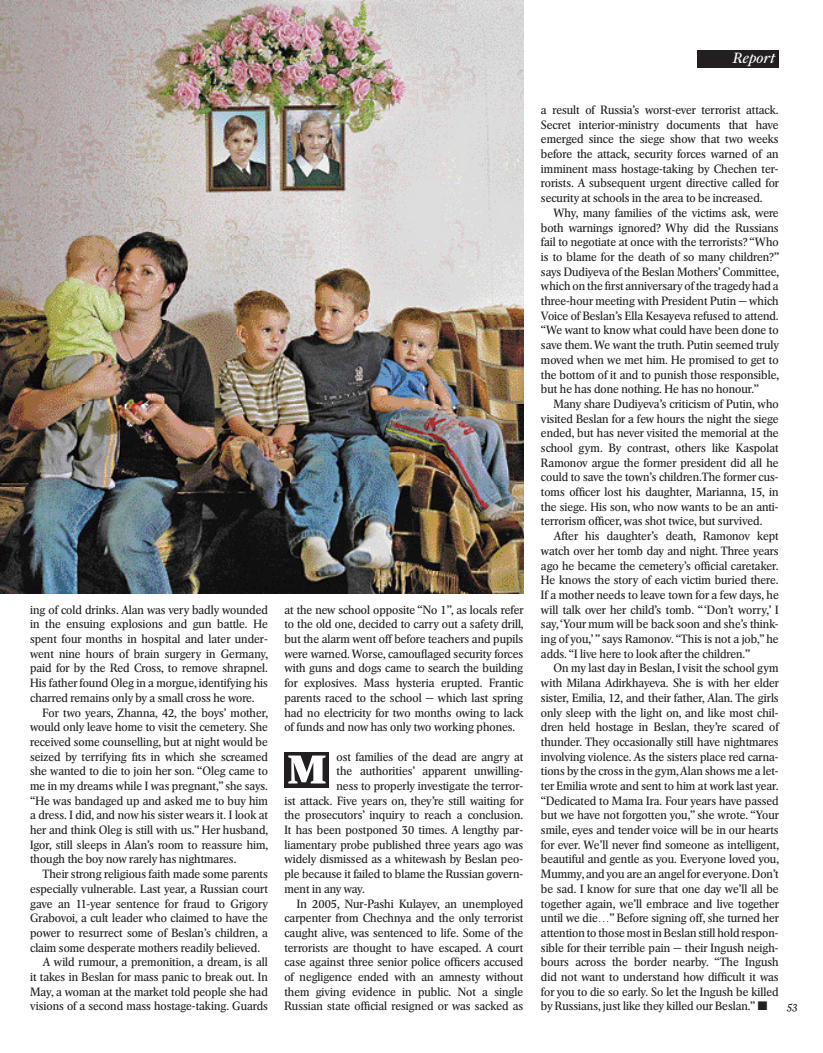
<style>
.page{position:relative;width:823px;height:1053px;background:#fff}
.page>*{position:absolute;margin:0;border:0;box-sizing:border-box;transform-origin:0 0}
.Wob_small{font:italic 15px "Farnham Text";letter-spacing:.01em;color:#fff}
.Justified{font:11.88px/14.8px "Arena New";color:#231f20;text-align:justify}
.t1{font:italic 11.25px "Farnham Text";color:#231f20}
.s1{font-family:"S Times Pi News"}
</style>
<div class="page">
<div style="left:697px;top:50px;width:81px;height:17px;background:#231f20"></div>
<img style="left:0;top:0;width:523px;height:594px">
<div style="left:284px;top:752px;width:45px;height:35px;background:#231f20"></div>
<svg style="left:288px;top:755px;width:37px;height:28px"></svg>
<p class="Justified" style="left:30px;top:602px;width:239px">ing of cold drinks. Alan was very badly wounded in the ensuing explosions and gun battle. He spent four months in hospital and later under&shy;went nine hours of brain surgery in Germany, paid for by the Red Cross, to remove shrapnel.<br>His father found Oleg in a morgue, identifying his charred remains only by a small cross he wore.</p>
<p class="Justified" style="left:30px;top:705px;width:239px;text-indent:12px">For two years, Zhanna, 42, the boys’ mother, would only leave home to visit the cemetery. She received some counselling, but at night would be seized by terrifying fits in which she screamed she wanted to die to join her son. “Oleg came to me in my dreams while I was pregnant,” she says. “He was bandaged up and asked me to buy him a dress. I did, and now his sister wears it. I look at her and think Oleg is still with us.” Her husband, Igor, still sleeps in Alan’s room to reassure him, though the boy now rarely has nightmares.</p>
<p class="Justified" style="left:30px;top:866px;width:239px;text-indent:12px">Their strong religious faith made some parents especially vulnerable. Last year, a Russian court gave an 11-year sentence for fraud to Grigory Grabovoi, a cult leader who claimed to have the power to resurrect some of Beslan’s children, a claim some desperate mothers readily believed.</p>
<p class="Justified" style="left:30px;top:954px;width:239px;text-indent:12px">A wild rumour, a premonition, a dream, is all it takes in Beslan for mass panic to break out. In May, a woman at the market told people she had visions of a second mass hostage-taking. Guards</p>
<p class="Justified" style="left:284px;top:602px;width:241px">at the new school opposite “No 1”, as locals refer to the old one, decided to carry out a safety drill, but the alarm went off before teachers and pupils were warned. Worse, camouflaged security forces with guns and dogs came to search the building for explosives. Mass hysteria erupted. Frantic parents raced to the school — which last spring had no electricity for two months owing to lack of funds and now has only two working phones.</p>
<p class="Justified" style="left:336px;top:749px;width:188px">ost families of the dead are angry at</p>
<p class="Justified" style="left:336px;top:763px;width:188px">the authorities’ apparent unwilling-</p>
<p class="Justified" style="left:336px;top:778px;width:188px">ness to properly investigate the terror-</p>
<p class="Justified" style="left:284px;top:793px;width:240px">ist attack. Five years on, they’re still waiting for</p>
<p class="Justified" style="left:284px;top:807px;width:240px">the prosecutors’ inquiry to reach a conclusion.</p>
<p class="Justified" style="left:284px;top:822px;width:240px">It has been postponed 30 times. A lengthy par-</p>
<p class="Justified" style="left:284px;top:837px;width:240px">liamentary probe published three years ago was</p>
<p class="Justified" style="left:284px;top:852px;width:240px">widely dismissed as a whitewash by Beslan peo-</p>
<p class="Justified" style="left:284px;top:866px;width:240px">ple because it failed to blame the Russian govern-</p>
<p class="Justified" style="left:284px;top:881px;width:82px">ment in any way.</p>
<p class="Justified" style="left:284px;top:896px;width:240px;text-indent:12px">In 2005, Nur-Pashi Kulayev, an unemployed carpenter from Chechnya and the only terrorist caught alive, was sentenced to life. Some of the terrorists are thought to have escaped. A court case against three senior police officers accused of negligence ended with an amnesty without them giving evidence in public. Not a single Russian state official resigned or was sacked as</p>
<p class="Wob_small" style="left:732px;top:48px;width:44px">Report</p>
<p class="Justified" style="left:540px;top:102px;width:239px">a result of Russia’s worst-ever terrorist attack.<br>Secret interior-ministry documents that have emerged since the siege show that two weeks before the attack, security forces warned of an imminent mass hostage-taking by Chechen ter&shy;rorists. A subsequent urgent directive called for security at schools in the area to be increased.</p>
<p class="Justified" style="left:540px;top:205px;width:240px;text-indent:12px">Why, many families of the victims ask, were both warnings ignored? Why did the Russians fail to negotiate at once with the terrorists? “Who is to blame for the death of so many children?” says Dudiyeva of the Beslan Mothers’ Committee, which on the first anniversary of the tragedy had a three-hour meeting with President Putin — which Voice of Beslan’s Ella Kesayeva refused to attend. “We want to know what could have been done to save them. We want the truth. Putin seemed truly moved when we met him. He promised to get to the bottom of it and to punish those responsible, but he has done nothing. He has no honour.”</p>
<p class="Justified" style="left:540px;top:396px;width:239px;text-indent:12px">Many share Dudiyeva’s criticism of Putin, who visited Beslan for a few hours the night the siege ended, but has never visited the memorial at the school gym. By contrast, others like Kaspolat Ramonov argue the former president did all he could to save the town’s children.The former cus&shy;toms officer lost his daughter, Marianna, 15, in the siege. His son, who now wants to be an anti&shy;terrorism officer, was shot twice, but survived.</p>
<p class="Justified" style="left:540px;top:528px;width:239px;text-indent:12px">After his daughter’s death, Ramonov kept watch over her tomb day and night. Three years ago he became the cemetery’s official caretaker.<br>He knows the story of each victim buried there.<br>If a mother needs to leave town for a few days, he will talk over her child’s tomb. “‘Don’t worry,’ I say, ‘Your mum will be back soon and she’s think&shy;ing of you,’ ” says Ramonov. “This is not a job,” he adds. “I live here to look after the children.”</p>
<p class="Justified" style="left:540px;top:661px;width:239px;text-indent:12px">On my last day in Beslan, I visit the school gym with Milana Adirkhayeva. She is with her elder sister, Emilia, 12, and their father, Alan. The girls only sleep with the light on, and like most chil&shy;dren held hostage in Beslan, they’re scared of thunder. They occasionally still have nightmares involving violence. As the sisters place red carna&shy;tions by the cross in the gym, Alan shows me a let&shy;ter Emilia wrote and sent to him at work last year. “Dedicated to Mama Ira. Four years have passed but we have not forgotten you,” she wrote. “Your smile, eyes and tender voice will be in our hearts for ever. We’ll never find someone as intelligent, beautiful and gentle as you. Everyone loved you, Mummy, and you are an angel for everyone. Don’t be sad. I know for sure that one day we’ll all be together again, we’ll embrace and live together until we die…” Before signing off, she turned her attention to those most in Beslan still hold respon&shy;sible for their terrible pain — their Ingush neigh&shy;bours across the border nearby. “The Ingush did not want to understand how difficult it was for you to die so early. So let the Ingush be killed by Russians, just like they killed our Beslan.” <span class="s1">s</span></p>
<p class="t1" style="left:787px;top:999px;width:12px">53</p>
</div>
